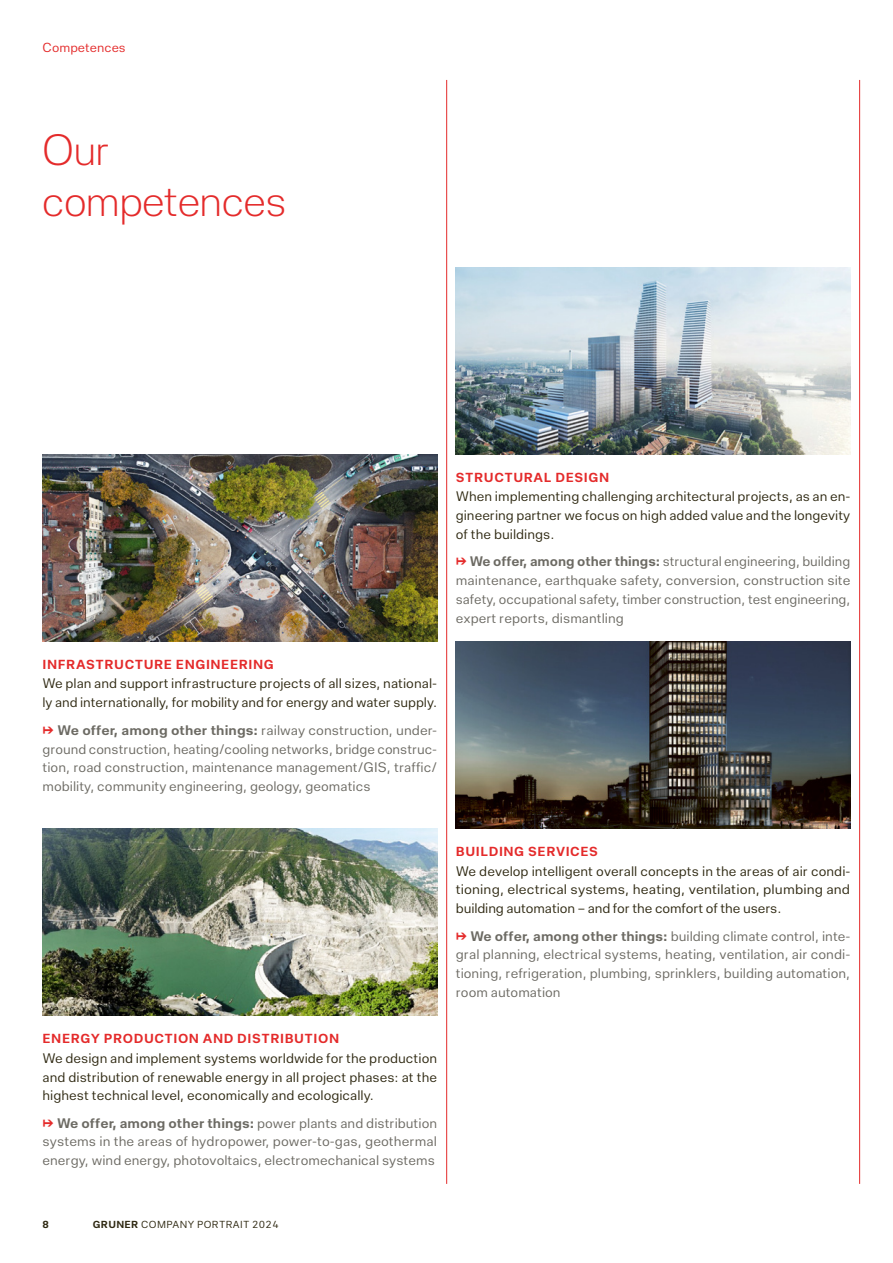
<style>
.page{position:relative;width:893px;height:1263px;background:#fff}
.page>*{position:absolute;margin:0;border:0;box-sizing:border-box;transform-origin:0 0}
.t1{font:300 45px/51px "Elite Grotesk Display";color:#e42b2b}
.t2{font:14.25px/18.8px "Elite Grotesk Text";color:#6c6a63;text-align:justify}
.t3{font:14.25px/18.8px "Elite Grotesk Text";color:#2f2912;text-align:justify}
.t4{font:700 13.5px "Elite Grotesk Text";letter-spacing:.04em;color:#e42b2b}
.t5{font:13.5px "Elite Grotesk Text";color:#e42b2b}
.t6{font:10.5px "Elite Grotesk Text";letter-spacing:.03em;color:#2f2912}
.t7{font:700 10.5px "Elite Grotesk Text";color:#2f2912}
.s1{font-weight:700;color:#e42b2b}
.s2{font-weight:700}
</style>
<div class="page">
<img style="left:43px;top:454px;width:394px;height:187px">
<img style="left:456px;top:267px;width:394px;height:187px">
<img style="left:43px;top:828px;width:394px;height:188px">
<img style="left:456px;top:641px;width:394px;height:187px">
<hr style="left:446px;top:80px;width:1px;height:1104px;background:#e42b2b">
<hr style="left:859px;top:80px;width:1px;height:1104px;background:#e42b2b">
<p class="t5" style="left:43px;top:40px;width:85px">Competences</p>
<h1 class="t1" style="left:43px;top:126px;width:245px">Our competences</h1>
<p class="t4" style="left:43px;top:657px;width:233px">INFRASTRUCTURE ENGINEERING</p>
<p class="t3" style="left:43px;top:674px;width:396px">We plan and support infrastructure projects of all sizes, national&shy;ly and internationally, for mobility and for energy and water supply.</p>
<p class="t2" style="left:43px;top:721px;width:396px"><span class="s1">↦</span> <span class="s2">We offer, among other things:</span> railway construction, under&shy;ground construction, heating/cooling networks, bridge construc&shy;tion, road construction, maintenance management/GIS, traffic/ mobility, community engineering, geology, geomatics</p>
<p class="t4" style="left:456px;top:470px;width:155px">STRUCTURAL DESIGN</p>
<p class="t3" style="left:456px;top:487px;width:396px">When implementing challenging architectural projects, as an en&shy;gineering partner we focus on high added value and the longevity of the buildings.</p>
<p class="t2" style="left:456px;top:553px;width:396px"><span class="s1">↦</span> <span class="s2">We offer, among other things:</span> structural engineering, building maintenance, earthquake safety, conversion, construction site safety, occupational safety, timber construction, test engineering, expert reports, dismantling</p>
<p class="t4" style="left:43px;top:1031px;width:298px">ENERGY PRODUCTION AND DISTRIBUTION</p>
<p class="t3" style="left:43px;top:1049px;width:396px">We design and implement systems worldwide for the production and distribution of renewable energy in all project phases: at the highest technical level, economically and ecologically.</p>
<p class="t2" style="left:43px;top:1114px;width:396px"><span class="s1">↦</span> <span class="s2">We offer, among other things:</span> power plants and distribution systems in the areas of hydropower, power-to-gas, geothermal energy, wind energy, photovoltaics, electromechanical systems</p>
<p class="t4" style="left:456px;top:844px;width:144px">BUILDING SERVICES</p>
<p class="t3" style="left:456px;top:862px;width:396px">We develop intelligent overall concepts in the areas of air condi&shy;tioning, electrical systems, heating, ventilation, plumbing and building automation – and for the comfort of the users.</p>
<p class="t2" style="left:456px;top:927px;width:396px"><span class="s1">↦</span> <span class="s2">We offer, among other things:</span> building climate control, inte&shy;gral planning, electrical systems, heating, ventilation, air condi&shy;tioning, refrigeration, plumbing, sprinklers, building automation, room automation</p>
<p class="t7" style="left:43px;top:1219px;width:8px">8</p>
<p class="t6" style="left:93px;top:1219px;width:188px"><span class="s2">GRUNER</span> COMPANY PORTRAIT 2024</p>
</div>
